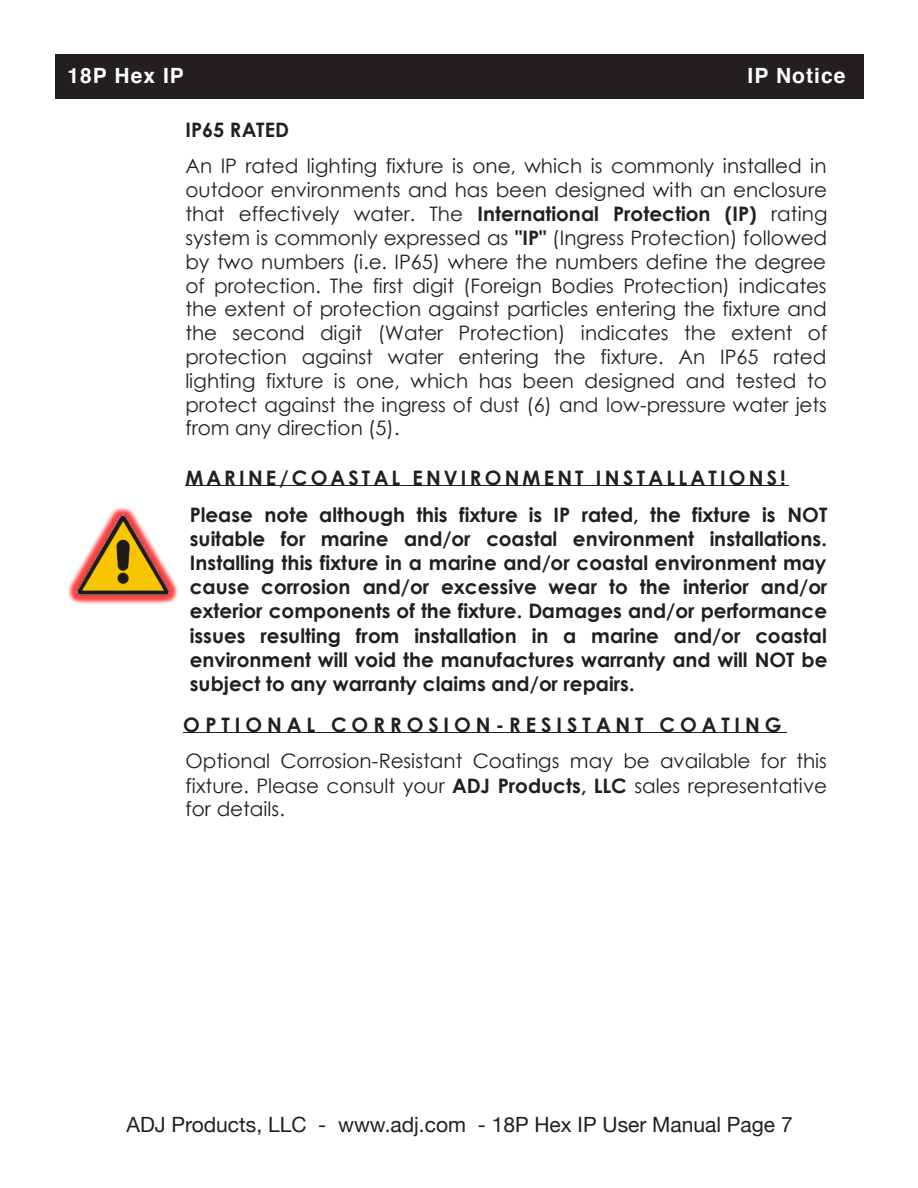
<style>
.page{position:relative;width:918px;height:1188px;background:#fff}
.page>*{position:absolute;margin:0;border:0;box-sizing:border-box;transform-origin:0 0}
.t1{font:21px "Helvetica Neue";color:#231f20}
.t2{font:700 21px "Helvetica";letter-spacing:.05em;color:#fff}
.t3{font:19.95px/23.9px "Century Gothic";color:#231f20}
.t4{font:700 19.95px/24.2px "Century Gothic";letter-spacing:.005em;color:#231f20}
.s1{font-weight:700}
</style>
<div class="page">
<div style="left:55px;top:54px;width:809px;height:44px;background:#231f20"></div>
<hr style="left:185px;top:485px;width:604px;height:1px;background:#231f20">
<hr style="left:183px;top:732px;width:604px;height:1px;background:#231f20">
<img style="left:68px;top:507px;width:110px;height:98px">
<img style="left:76px;top:515px;width:93px;height:81px">
<p class="t2" style="left:67px;top:59px;width:118px">18P Hex IP</p>
<p class="t2" style="left:748px;top:59px;width:99px">IP Notice</p>
<p class="t3" style="left:185px;top:112px;width:643px;line-height:36px"><span class="s1">IP65 RATED<br></span>An IP rated lighting fixture is one, which is commonly installed in</p>
<p class="t3" style="left:185px;top:177px;width:644px;text-align:justify">outdoor environments and has been designed with an enclosure that effectively water. The <span class="s1">International Protection (IP)</span> rating system is commonly expressed as <span class="s1">"IP"</span> (Ingress Protection) followed by two numbers (i.e. IP65) where the numbers define the degree of protection. The first digit (Foreign Bodies Protection) indicates the extent of protection against particles entering the fixture and the second digit (Water Protection) indicates the extent of protection against water entering the fixture. An IP65 rated lighting fixture is one, which has been designed and tested to protect against the ingress of dust (6) and low-pressure water jets from any direction (5).</p>
<p class="t4" style="left:185px;top:459px;width:644px;line-height:36.5px">MARINE/COASTAL ENVIRONMENT INSTALLATIONS!<br>Please note although this fixture is IP rated, the fixture is NOT</p>
<p class="t4" style="left:190px;top:526px;width:639px;text-align:justify">suitable for marine and/or coastal environment installations.<br>Installing this fixture in a marine and/or coastal environment may cause corrosion and/or excessive wear to the interior and/or exterior components of the fixture. Damages and/or performance issues resulting from installation in a marine and/or coastal environment will void the manufactures warranty and will NOT be subject to any warranty claims and/or repairs.</p>
<p class="t3" style="left:183px;top:707px;width:645px;line-height:36px"><span class="s1">OPTIONAL CORROSION-RESISTANT COATING<br></span>Optional Corrosion-Resistant Coatings may be available for this</p>
<p class="t3" style="left:185px;top:773px;width:643px">fixture. Please consult your <span class="s1">ADJ Products, LLC</span> sales representative for details.</p>
<p class="t1" style="left:126px;top:1110px;width:668px">ADJ Products, LLC - www.adj.com - 18P Hex IP User Manual Page 7</p>
</div>
